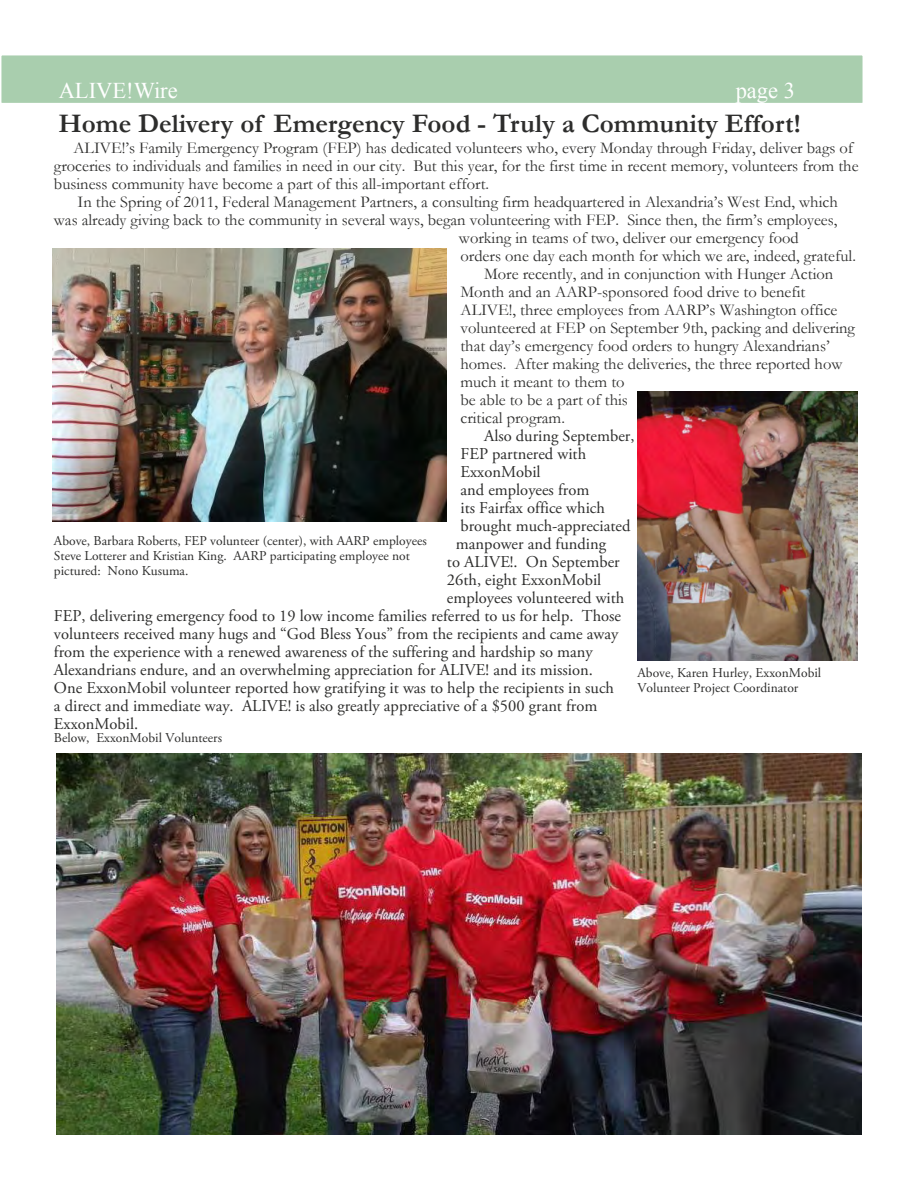
<style>
.page{position:relative;width:918px;height:1188px;background:#fff}
.page>*{position:absolute;margin:0;border:0;box-sizing:border-box;transform-origin:0 0}
.t1{font:700 27px "Garamond";color:#2d2d2c}
.t2{font:22.5px "Times New Roman";color:#fff}
.t3{font:16.5px/18px "Garamond";color:#2d2d2c}
.t4{font:16.5px "Adobe Garamond Pro";color:#2d2d2c}
.t5{font:13.5px/15px "Adobe Garamond Pro";color:#2d2d2c}
</style>
<div class="page">
<div style="left:1px;top:55px;width:862px;height:49px;background:#a9ceae"></div>
<div style="left:0;top:54px;width:864px;height:50px;border:2px solid #fff"></div>
<img style="left:637px;top:391px;width:221px;height:269px">
<img style="left:57px;top:753px;width:804px;height:381px">
<img style="left:52px;top:249px;width:395px;height:273px">
<h2 class="t2" style="left:59px;top:75px;width:121px">ALIVE!Wire</h2>
<h2 class="t2" style="left:736px;top:75px;width:61px">page 3</h2>
<p class="t3" style="left:54px;top:139px;width:806px;text-indent:19px">ALIVE!’s Family Emergency Program (FEP) has dedicated volunteers who, every Monday through Friday, deliver bags of groceries to individuals and families in need in our city. But this year, for the first time in recent memory, volunteers from the business community have become a part of this all-important effort.</p>
<p class="t3" style="left:78px;top:193px;width:762px">In the Spring of 2011, Federal Management Partners, a consulting firm headquartered in Alexandria’s West End, which</p>
<p class="t3" style="left:54px;top:211px;width:785px">was already giving back to the community in several ways, began volunteering with FEP. Since then, the firm’s employees,</p>
<p class="t3" style="left:459px;top:229px;width:341px">working in teams of two, deliver our emergency food</p>
<p class="t3" style="left:460px;top:247px;width:397px">orders one day each month for which we are, indeed, grateful.</p>
<p class="t3" style="left:484px;top:265px;width:351px">More recently, and in conjunction with Hunger Action</p>
<p class="t3" style="left:460px;top:283px;width:346px">Month and an AARP-sponsored food drive to benefit</p>
<p class="t3" style="left:460px;top:301px;width:378px">ALIVE!, three employees from AARP’s Washington office</p>
<p class="t3" style="left:460px;top:319px;width:396px">volunteered at FEP on September 9th, packing and delivering</p>
<p class="t3" style="left:460px;top:337px;width:371px">that day’s emergency food orders to hungry Alexandrians’</p>
<p class="t3" style="left:460px;top:355px;width:383px">homes. After making the deliveries, the three reported how</p>
<p class="t3" style="left:460px;top:373px;width:166px">much it meant to them to</p>
<p class="t3" style="left:460px;top:391px;width:169px">be able to be a part of this</p>
<p class="t3" style="left:460px;top:409px;width:106px">critical program.</p>
<p class="t4" style="left:484px;top:426px;width:152px">Also during September,</p>
<p class="t4" style="left:460px;top:444px;width:127px">FEP partnered with</p>
<p class="t4" style="left:460px;top:462px;width:82px">ExxonMobil</p>
<p class="t4" style="left:460px;top:480px;width:130px">and employees from</p>
<p class="t4" style="left:460px;top:498px;width:146px">its Fairfax office which</p>
<p class="t4" style="left:460px;top:516px;width:171px">brought much-appreciated</p>
<p class="t4" style="left:456px;top:534px;width:152px">manpower and funding</p>
<p class="t4" style="left:447px;top:552px;width:174px">to ALIVE!. On September</p>
<p class="t4" style="left:447px;top:570px;width:156px">26th, eight ExxonMobil</p>
<p class="t4" style="left:447px;top:588px;width:179px">employees volunteered with</p>
<p class="t4" style="left:54px;top:606px;width:569px">FEP, delivering emergency food to 19 low income families referred to us for help. Those</p>
<p class="t4" style="left:54px;top:624px;width:566px">volunteers received many hugs and “God Bless Yous” from the recipients and came away</p>
<p class="t4" style="left:54px;top:642px;width:540px">from the experience with a renewed awareness of the suffering and hardship so many</p>
<p class="t4" style="left:54px;top:660px;width:540px">Alexandrians endure, and an overwhelming appreciation for ALIVE! and its mission.</p>
<p class="t4" style="left:54px;top:678px;width:562px">One ExxonMobil volunteer reported how gratifying it was to help the recipients in such</p>
<p class="t4" style="left:54px;top:696px;width:545px">a direct and immediate way. ALIVE! is also greatly appreciative of a $500 grant from</p>
<p class="t4" style="left:54px;top:714px;width:86px">ExxonMobil.</p>
<h1 class="t1" style="left:58px;top:105px;width:744px">Home Delivery of Emergency Food - Truly a Community Effort!</h1>
<p class="t5" style="left:54px;top:534px;width:374px">Above, Barbara Roberts, FEP volunteer (center), with AARP employees<br>Steve Lotterer and Kristian King. AARP participating employee not pictured: Nono Kusuma.</p>
<p class="t5" style="left:637px;top:665px;width:185px">Above, Karen Hurley, ExxonMobil<br>Volunteer Project Coordinator</p>
<p class="t5" style="left:54px;top:730px;width:170px">Below, ExxonMobil Volunteers</p>
</div>
